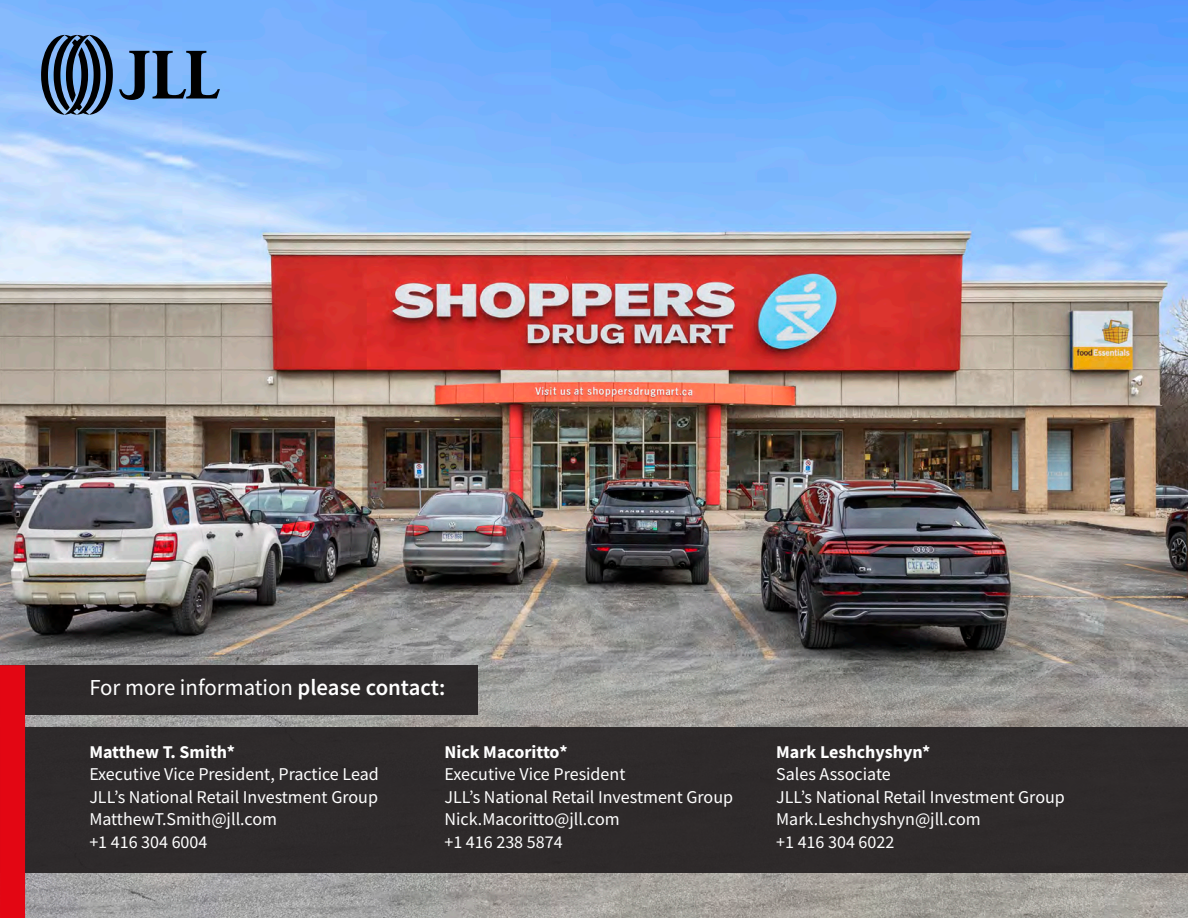
<style>
.page{position:relative;width:1188px;height:918px;background:#fff}
.page>*{position:absolute;margin:0;border:0;box-sizing:border-box;transform-origin:0 0}
.subtitles_2{font:22.8px "Source Sans Pro";color:#fff}
.Cash_Flow_-_Main{font:18px "Source Sans Pro";color:#fff}
.Body_Text_-_Bold{font:700 18px "Source Sans Pro";color:#fff}
.s1{font-weight:600}
</style>
<div class="page">
<img style="left:0;top:0;width:1188px;height:918px">
<svg style="left:119px;top:51px;width:101px;height:49px"></svg>
<svg style="left:41px;top:35px;width:72px;height:80px"></svg>
<div style="left:0;top:665px;width:478px;height:50px;background:#2e2a2b"></div>
<div style="left:0;top:727px;width:1188px;height:146px;background:#2e2a2b"></div>
<div style="left:0;top:664px;width:26px;height:254px;background:#e30613"></div>
<p class="subtitles_2" style="left:89px;top:673px;width:358px">For more information <span class="s1">please contact:</span></p>
<p class="Body_Text_-_Bold" style="left:89px;top:740px;width:147px">Matthew T. Smith*</p>
<p class="Cash_Flow_-_Main" style="left:89px;top:763px;width:291px">Executive Vice President, Practice Lead</p>
<p class="Cash_Flow_-_Main" style="left:89px;top:785px;width:290px">JLL’s National Retail Investment Group</p>
<p class="Cash_Flow_-_Main" style="left:89px;top:808px;width:189px">MatthewT.Smith@jll.com</p>
<p class="Cash_Flow_-_Main" style="left:89px;top:830px;width:120px">+1 416 304 6004</p>
<p class="Body_Text_-_Bold" style="left:444px;top:740px;width:125px">Nick Macoritto*</p>
<p class="Cash_Flow_-_Main" style="left:444px;top:763px;width:183px">Executive Vice President</p>
<p class="Cash_Flow_-_Main" style="left:444px;top:785px;width:290px">JLL’s National Retail Investment Group</p>
<p class="Cash_Flow_-_Main" style="left:444px;top:808px;width:177px">Nick.Macoritto@jll.com</p>
<p class="Cash_Flow_-_Main" style="left:444px;top:830px;width:120px">+1 416 238 5874</p>
<p class="Body_Text_-_Bold" style="left:776px;top:740px;width:156px">Mark Leshchyshyn*</p>
<p class="Cash_Flow_-_Main" style="left:776px;top:763px;width:116px">Sales Associate</p>
<p class="Cash_Flow_-_Main" style="left:776px;top:785px;width:290px">JLL’s National Retail Investment Group</p>
<p class="Cash_Flow_-_Main" style="left:776px;top:808px;width:206px">Mark.Leshchyshyn@jll.com</p>
<p class="Cash_Flow_-_Main" style="left:776px;top:830px;width:120px">+1 416 304 6022</p>
</div>
